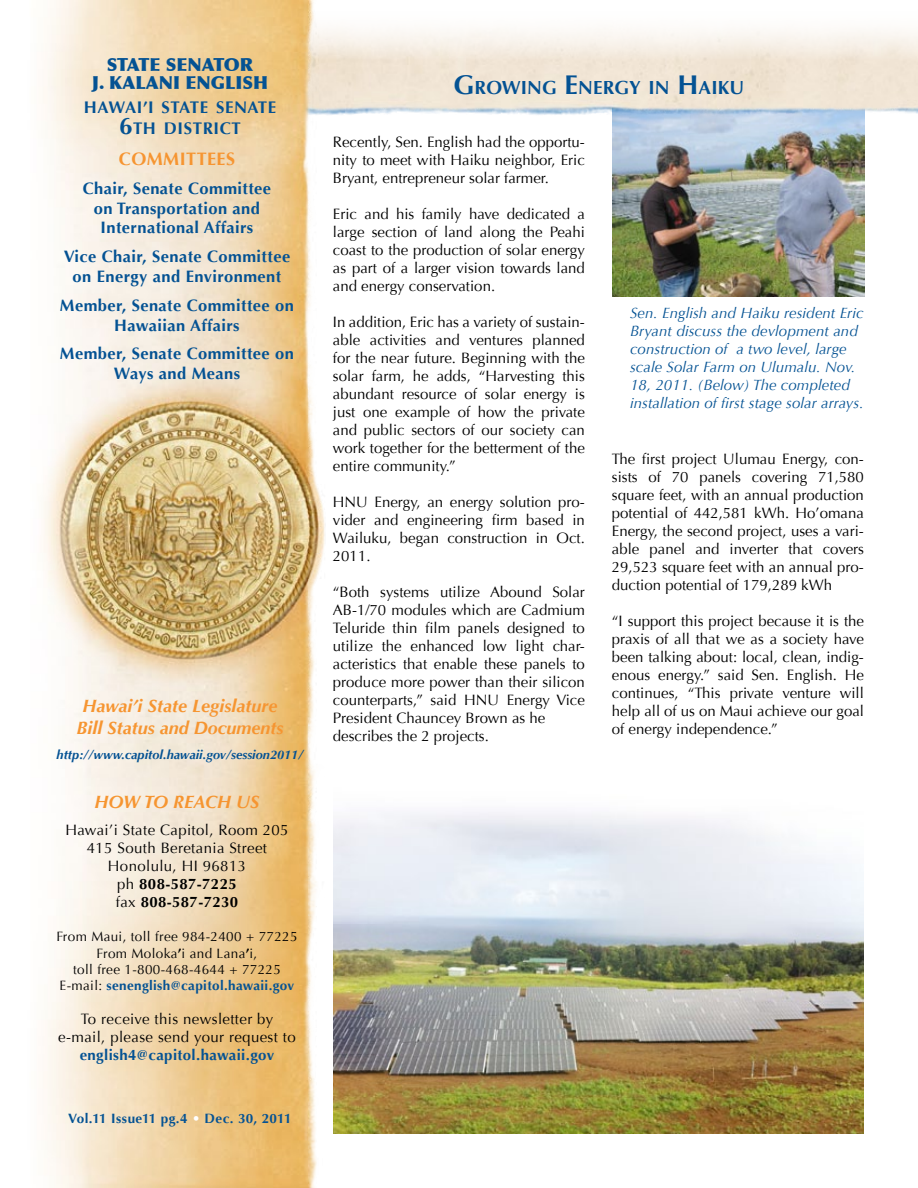
<style>
.page{position:relative;width:918px;height:1188px;background:#fff}
.page>*{position:absolute;margin:0;border:0;box-sizing:border-box;transform-origin:0 0}
.t1{font:700 18.9px "Optima";letter-spacing:.005em;color:#045293}
.t2{font:italic 700 18px/21.6px "Optima";color:#f69531;text-align:center}
.t3{font:900 18px/17.9px "Optima";color:#045293;text-align:center}
.t4{font:700 18px "Optima";letter-spacing:.025em;color:#f69531}
.t5{font:700 16.8px/21px "Optima";letter-spacing:.035em;color:#045293;text-align:center}
.t6{font:700 16.5px/19.8px "Optima";letter-spacing:.025em;color:#045293;text-align:center}
.t7{font:15px/18px "Optima";color:#000;text-align:justify}
.t8{font:italic 15px/18px "Optima";letter-spacing:.005em;color:#045293}
.t9{font:15px/18px "Optima";letter-spacing:.025em;color:#000;text-align:center}
.t10{font:700 15px "Optima";letter-spacing:.025em;color:#045293}
.t11{font:13.5px/16.2px "Optima";letter-spacing:.025em;color:#000;text-align:center}
.t12{font:700 13.5px "Optima";letter-spacing:.03em;color:#045293}
.t13{font:italic 700 12.75px "Optima";color:#045293}
.s1{font-size:16.5px}
.s2{font-size:24px}
.s3{font-weight:700}
.s4{font-weight:700;color:#045293}
.s5{color:#fff}
.s6{font-size:27px}
</style>
<div class="page">
<img style="left:612px;top:127px;width:252px;height:170px">
<img style="left:333px;top:812px;width:531px;height:322px">
<img style="left:43px;top:0;width:290px;height:1188px">
<p class="t3" style="left:92px;top:56px;width:178px">STATE SENATOR<br>J. KALANI ENGLISH</p>
<p class="t5" style="left:84px;top:97px;width:194px">HAWAI<span class="s1">’</span>I STATE SENATE<br><span class="s2">6</span>TH DISTRICT</p>
<p class="t4" style="left:119px;top:148px;width:118px">COMMITTEES</p>
<p class="t6" style="left:83px;top:179px;width:190px">Chair, Senate Committee on Transportation and<br>International Affairs</p>
<p class="t6" style="left:64px;top:247px;width:228px">Vice Chair, Senate Committee on Energy and Environment</p>
<p class="t6" style="left:60px;top:296px;width:236px">Member, Senate Committee on<br>Hawaiian Affairs</p>
<p class="t6" style="left:60px;top:344px;width:236px">Member, Senate Committee on<br>Ways and Means</p>
<p class="t2" style="left:76px;top:695px;width:209px">Hawai’i State Legislature<br>Bill Status and Documents</p>
<p class="t13" style="left:57px;top:747px;width:248px">http://www.capitol.hawaii.gov/session2011/</p>
<p class="t2" style="left:95px;top:791px;width:166px">HOW TO REACH US</p>
<p class="t9" style="left:65px;top:821px;width:225px">Hawai’i State Capitol, Room 205<br>415 South Beretania Street<br>Honolulu, HI 96813<br>ph <span class="s3">808-587-7225<br></span>fax <span class="s3">808-587-7230</span></p>
<p class="t11" style="left:56px;top:929px;width:243px">From Maui, toll free 984-2400 + 77225<br>From Moloka<span class="s3">’</span>i and Lana<span class="s3">’</span>i,<br>toll free 1-800-468-4644 + 77225<br>E-mail: <span class="s4">senenglish@capitol.hawaii.gov</span></p>
<p class="t9" style="left:58px;top:1010px;width:239px">To receive this newsletter by e-mail, please send your request to</p>
<p class="t10" style="left:80px;top:1046px;width:196px">english4@capitol.hawaii.gov</p>
<p class="t12" style="left:68px;top:1110px;width:225px">Vol.11 Issue11 pg.4 <span class="s5">•</span> Dec. 30, 2011</p>
<p class="t1" style="left:454px;top:76px;width:292px"><span class="s6">G</span>ROWING <span class="s6">E</span>NERGY IN <span class="s6">H</span>AIKU</p>
<p class="t7" style="left:333px;top:133px;width:253px">Recently, Sen. English had the opportu&shy;nity to meet with Haiku neighbor, Eric Bryant, entrepreneur solar farmer.</p>
<p class="t7" style="left:333px;top:205px;width:254px">Eric and his family have dedicated a large section of land along the Peahi coast to the production of solar energy as part of a larger vision towards land and energy conservation.</p>
<p class="t7" style="left:333px;top:313px;width:254px">In addition, Eric has a variety of sustain&shy;able activities and ventures planned for the near future. Beginning with the solar farm, he adds, “Harvesting this abundant resource of solar energy is just one example of how the private and public sectors of our society can work together for the betterment of the entire community.”</p>
<p class="t7" style="left:333px;top:493px;width:253px">HNU Energy, an energy solution pro&shy;vider and engineering firm based in Wailuku, began construction in Oct.<br>2011.</p>
<p class="t7" style="left:333px;top:583px;width:254px;text-align:left">“Both systems utilize Abound Solar AB-1/70 modules which are Cadmium Teluride thin film panels designed to utilize the enhanced low light char&shy;acteristics that enable these panels to produce more power than their silicon counterparts,” said HNU Energy Vice President Chauncey Brown as he describes the 2 projects.</p>
<p class="t8" style="left:630px;top:304px;width:235px">Sen. English and Haiku resident Eric Bryant discuss the devlopment and construction of a two level, large scale Solar Farm on Ulumalu. Nov.<br>18, 2011. (Below) The completed installation of first stage solar arrays.</p>
<p class="t7" style="left:612px;top:450px;width:254px">The first project Ulumau Energy, con&shy;sists of 70 panels covering 71,580 square feet, with an annual production potential of 442,581 kWh. Ho’omana Energy, the second project, uses a vari&shy;able panel and inverter that covers 29,523 square feet with an annual pro&shy;duction potential of 179,289 kWh</p>
<p class="t7" style="left:612px;top:612px;width:254px">“I support this project because it is the praxis of all that we as a society have been talking about: local, clean, indig&shy;enous energy.” said Sen. English. He continues, “This private venture will help all of us on Maui achieve our goal of energy independence.”</p>
</div>
